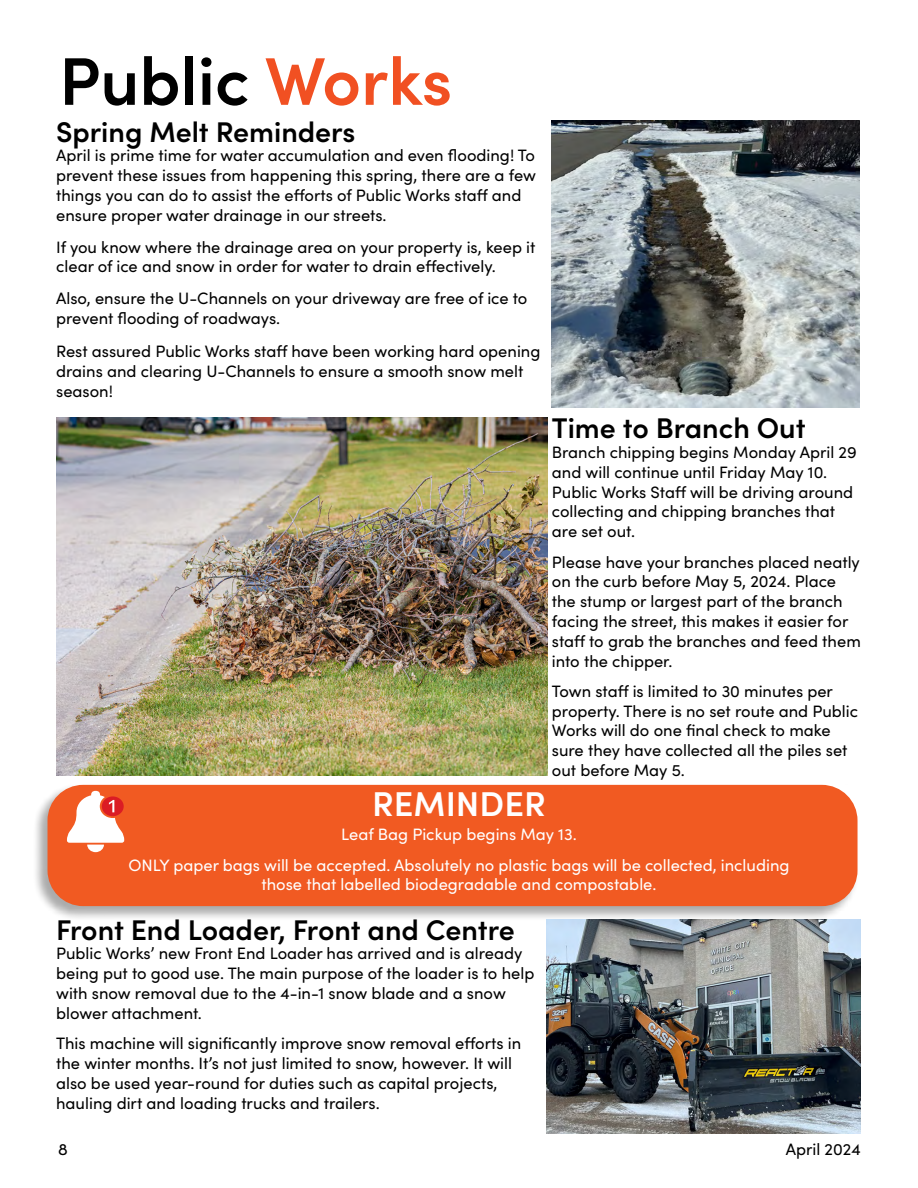
<style>
.page{position:relative;width:918px;height:1188px;background:#fff}
.page>*{position:absolute;margin:0;border:0;box-sizing:border-box;transform-origin:0 0}
.t1{font:600 67.5px "Sofia Pro";color:#000}
.t2{font:600 34.5px "Sofia Pro";color:#fff}
.t3{font:600 28.5px "Sofia Pro";color:#000}
.t4{font:16.5px/19.8px "Sofia Pro";color:#000}
.t5{font:16.5px/30.6px "Sofia Pro";color:#fff;text-align:center}
.s1{color:#f15022}
</style>
<div class="page">
<div style="left:32px;top:784px;width:827px;height:137px;background:#000;opacity:.33"></div>
<div style="left:48px;top:785px;width:810px;height:121px;background:#f15a22;border-radius:36px"></div>
<img style="left:552px;top:121px;width:307px;height:286px">
<img style="left:546px;top:919px;width:315px;height:215px">
<img style="left:56px;top:418px;width:492px;height:357px">
<svg style="left:67px;top:791px;width:57px;height:61px"></svg>
<h1 class="t1" style="left:59px;top:30px;width:395px">Public <span class="s1">Works</span></h1>
<h3 class="t3" style="left:56px;top:110px;width:301px">Spring Melt Reminders</h3>
<p class="t4" style="left:56px;top:145px;width:481px">April is prime time for water accumulation and even flooding! To prevent these issues from happening this spring, there are a few things you can do to assist the efforts of Public Works staff and ensure proper water drainage in our streets.</p>
<p class="t4" style="left:56px;top:236px;width:481px">If you know where the drainage area on your property is, keep it clear of ice and snow in order for water to drain effectively.</p>
<p class="t4" style="left:56px;top:288px;width:473px">Also, ensure the U-Channels on your driveway are free of ice to prevent flooding of roadways.</p>
<p class="t4" style="left:56px;top:341px;width:486px">Rest assured Public Works staff have been working hard opening drains and clearing U-Channels to ensure a smooth snow melt season!</p>
<h3 class="t3" style="left:552px;top:407px;width:255px">Time to Branch Out</h3>
<p class="t4" style="left:552px;top:441px;width:306px">Branch chipping begins Monday April 29 and will continue until Friday May 10.<br>Public Works Staff will be driving around collecting and chipping branches that are set out.</p>
<p class="t4" style="left:552px;top:551px;width:310px">Please have your branches placed neatly on the curb before May 5, 2024. Place the stump or largest part of the branch facing the street, this makes it easier for staff to grab the branches and feed them into the chipper.</p>
<p class="t4" style="left:552px;top:680px;width:308px">Town staff is limited to 30 minutes per property. There is no set route and Public Works will do one final check to make sure they have collected all the piles set out before May 5.</p>
<h2 class="t2" style="left:372px;top:778px;width:175px">REMINDER</h2>
<p class="t5" style="left:128px;top:818px;width:663px">Leaf Bag Pickup begins May 13.<br>ONLY paper bags will be accepted. Absolutely no plastic bags will be collected, including</p>
<p class="t5" style="left:261px;top:868px;width:397px">those that labelled biodegradable and compostable.</p>
<h3 class="t3" style="left:56px;top:908px;width:460px">Front End Loader, Front and Centre</h3>
<p class="t4" style="left:56px;top:943px;width:480px">Public Works’ new Front End Loader has arrived and is already being put to good use. The main purpose of the loader is to help with snow removal due to the 4-in-1 snow blade and a snow blower attachment.</p>
<p class="t4" style="left:56px;top:1033px;width:467px">This machine will significantly improve snow removal efforts in the winter months. It’s not just limited to snow, however. It will also be used year-round for duties such as capital projects, hauling dirt and loading trucks and trailers.</p>
<p class="t4" style="left:58px;top:1138px;width:11px">8</p>
<p class="t4" style="left:786px;top:1138px;width:76px">April 2024</p>
</div>
